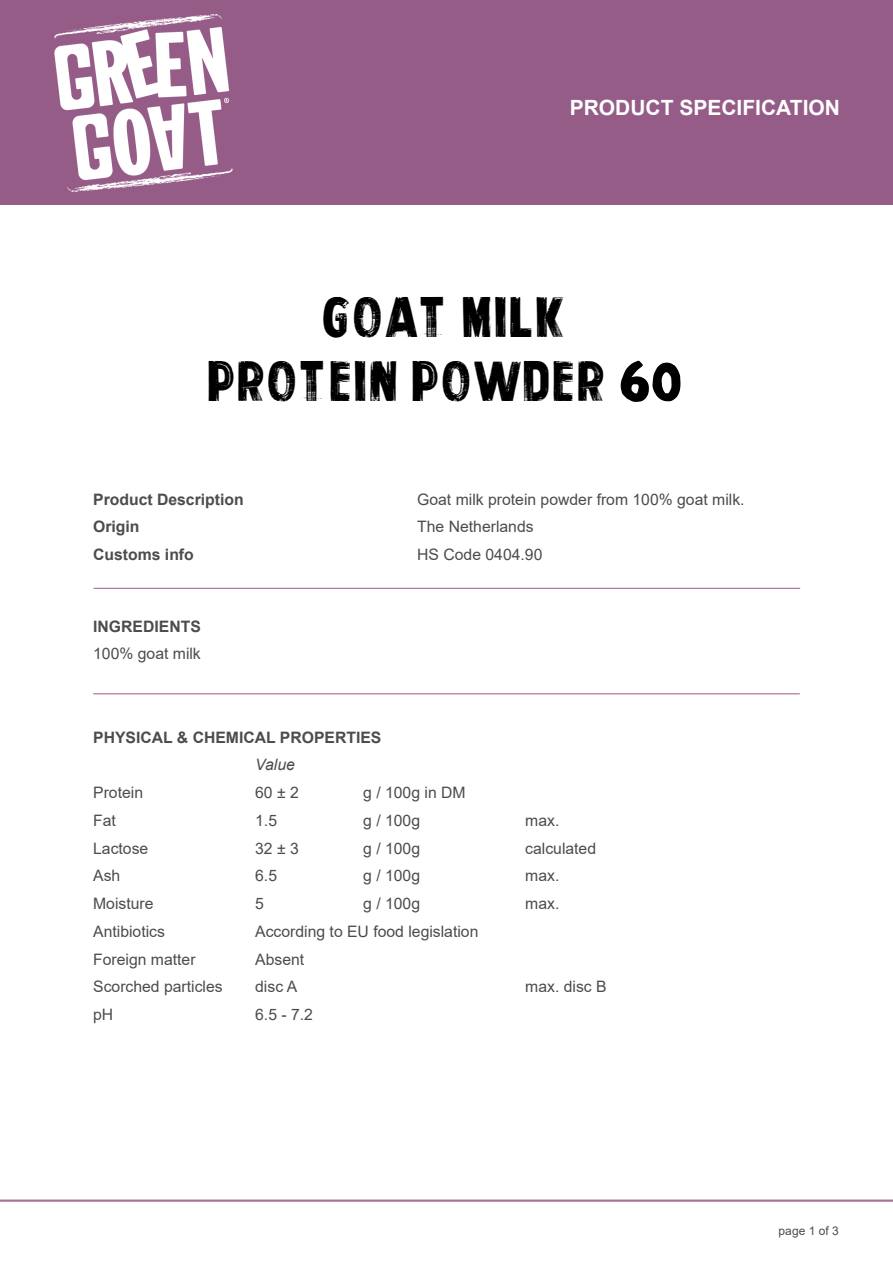
<style>
.page{position:relative;width:893px;height:1263px;background:#fff}
.page>*{position:absolute;margin:0;border:0;box-sizing:border-box;transform-origin:0 0}
.t1{font:42px "Personal Services";letter-spacing:.025em;color:#000001}
.t2{font:700 21px "Arial";color:#fff}
.t3{font:15.75px "Arial";color:#4b4c4d}
.t4{font:700 15.75px "Arial";color:#4b4c4d}
.t5{font:italic 15.75px "Arial";color:#4b4c4d}
.t6{font:12px "Arial";letter-spacing:.01em;color:#4b4c4d}
.s1{font-family:"Blackore";font-size:54px}
</style>
<div class="page">
<hr style="left:0;top:1199px;width:893px;height:3px;background:#955c87">
<hr style="left:94px;top:588px;width:706px;height:1px;background:#9d5985">
<hr style="left:93px;top:693px;width:707px;height:1px;background:#9d5985">
<div style="left:0;top:0;width:893px;height:205px;background:#955c87"></div>
<img style="left:54px;top:15px;width:178px;height:177px">
<p class="t2" style="left:570px;top:93px;width:272px">PRODUCT SPECIFICATION</p>
<p class="t1" style="left:324px;top:296px;width:245px">GOAT MILK</p>
<p class="t1" style="left:209px;top:361px;width:475px">PROTEIN POWDER <span class="s1">60</span></p>
<p class="t4" style="left:93px;top:488px;width:152px">Product Description</p>
<p class="t3" style="left:417px;top:488px;width:329px">Goat milk protein powder from 100% goat milk.</p>
<p class="t4" style="left:93px;top:516px;width:48px">Origin</p>
<p class="t3" style="left:417px;top:516px;width:118px">The Netherlands</p>
<p class="t4" style="left:93px;top:544px;width:102px">Customs info</p>
<p class="t3" style="left:417px;top:544px;width:127px">HS Code 0404.90</p>
<p class="t4" style="left:93px;top:615px;width:109px">INGREDIENTS</p>
<p class="t3" style="left:93px;top:643px;width:109px">100% goat milk</p>
<p class="t4" style="left:93px;top:726px;width:290px">PHYSICAL &amp; CHEMICAL PROPERTIES</p>
<p class="t5" style="left:255px;top:754px;width:41px">Value</p>
<p class="t3" style="left:93px;top:782px;width:51px">Protein</p>
<p class="t3" style="left:255px;top:782px;width:45px">60 ± 2</p>
<p class="t3" style="left:363px;top:782px;width:104px">g / 100g in DM</p>
<p class="t3" style="left:93px;top:809px;width:24px">Fat</p>
<p class="t3" style="left:255px;top:809px;width:23px">1.5</p>
<p class="t3" style="left:363px;top:809px;width:58px">g / 100g</p>
<p class="t3" style="left:525px;top:809px;width:36px">max.</p>
<p class="t3" style="left:93px;top:837px;width:57px">Lactose</p>
<p class="t3" style="left:255px;top:837px;width:45px">32 ± 3</p>
<p class="t3" style="left:363px;top:837px;width:58px">g / 100g</p>
<p class="t3" style="left:525px;top:837px;width:72px">calculated</p>
<p class="t3" style="left:93px;top:865px;width:29px">Ash</p>
<p class="t3" style="left:255px;top:865px;width:23px">6.5</p>
<p class="t3" style="left:363px;top:865px;width:58px">g / 100g</p>
<p class="t3" style="left:525px;top:865px;width:36px">max.</p>
<p class="t3" style="left:93px;top:893px;width:62px">Moisture</p>
<p class="t3" style="left:255px;top:893px;width:10px">5</p>
<p class="t3" style="left:363px;top:893px;width:58px">g / 100g</p>
<p class="t3" style="left:525px;top:893px;width:36px">max.</p>
<p class="t3" style="left:93px;top:920px;width:73px">Antibiotics</p>
<p class="t3" style="left:255px;top:920px;width:225px">According to EU food legislation</p>
<p class="t3" style="left:93px;top:948px;width:104px">Foreign matter</p>
<p class="t3" style="left:255px;top:948px;width:51px">Absent</p>
<p class="t3" style="left:93px;top:976px;width:131px">Scorched particles</p>
<p class="t3" style="left:255px;top:976px;width:44px">disc A</p>
<p class="t3" style="left:525px;top:976px;width:83px">max. disc B</p>
<p class="t3" style="left:93px;top:1004px;width:22px">pH</p>
<p class="t3" style="left:255px;top:1004px;width:59px">6.5 - 7.2</p>
<p class="t6" style="left:778px;top:1223px;width:62px">page 1 of 3</p>
</div>
